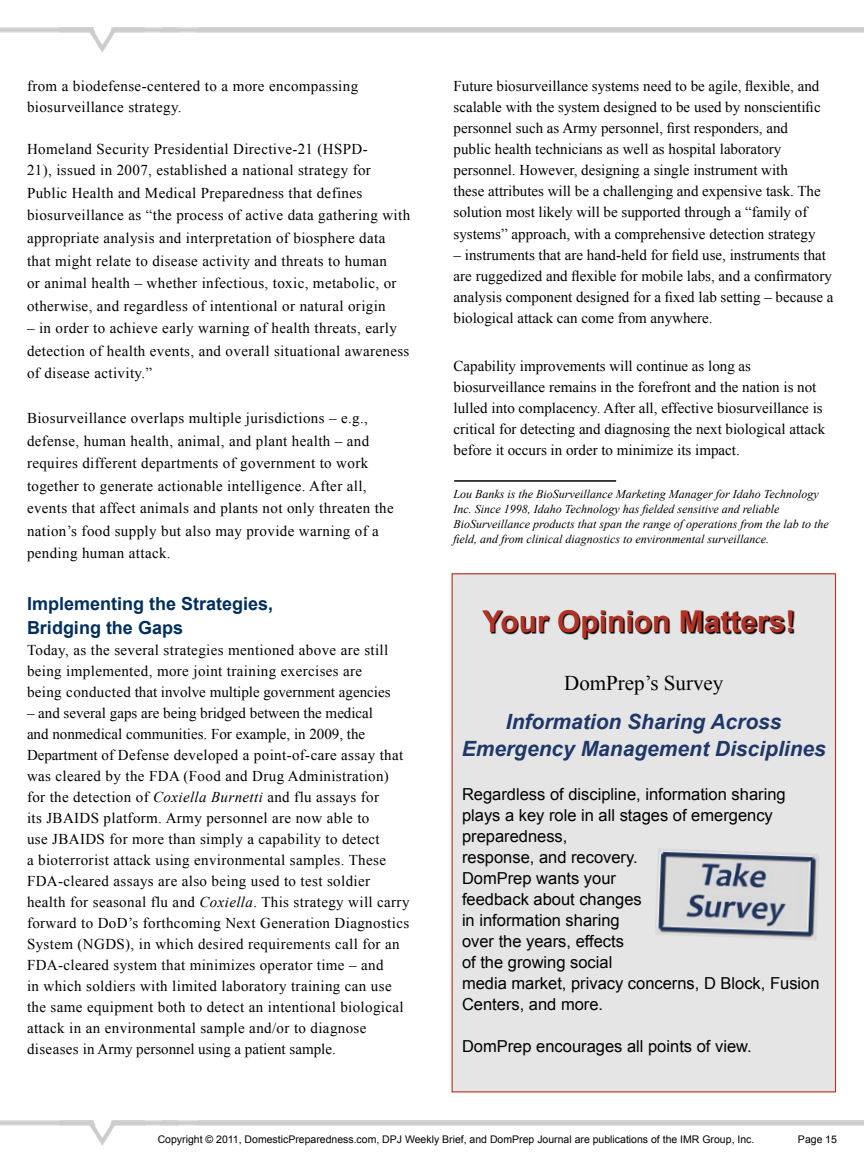
<style>
.page{position:relative;width:864px;height:1175px;background:#fff}
.page>*{position:absolute;margin:0;border:0;box-sizing:border-box;transform-origin:0 0}
.t1{font:700 30px "Arial";color:#b33125}
.t2{font:italic 700 21px/27px "Arial";color:#1f3769;text-align:center}
.t3{font:21px "Times New Roman";color:#000}
.t4{font:700 18px/24px "Arial";color:#002f5d}
.t5{font:16.5px/21px "Arial";color:#000}
.t6{font:15px/21px "Times New Roman";letter-spacing:.025em;color:#000}
.t7{font:15px/21px "Times New Roman";color:#000}
.t8{font:italic 12px/15px "Times New Roman";color:#000}
.t9{font:10.5px "Arial";color:#000}
.s1{font-style:italic}
</style>
<div class="page">
<hr style="left:454px;top:480px;width:162px;height:2px;background:#000">
<img style="left:0;top:27px;width:864px;height:26px">
<img style="left:0;top:1120px;width:864px;height:26px">
<div style="left:452px;top:574px;width:384px;height:517px;background:#e5e5e5"></div>
<img style="left:655px;top:848px;width:164px;height:92px">
<svg style="left:483px;top:611px;width:312px;height:29px"></svg>
<p class="t6" style="left:27px;top:76px;width:333px">from a biodefense-centered to a more encompassing biosurveillance strategy.</p>
<p class="t6" style="left:27px;top:139px;width:345px">Homeland Security Presidential Directive-21 (HSPD-<br>21), issued in 2007, established a national strategy for</p>
<p class="t6" style="left:27px;top:181px;width:385px;line-height:22.5px">Public Health and Medical Preparedness that defines biosurveillance as “the process of active data gathering with appropriate analysis and interpretation of biosphere data that might relate to disease activity and threats to human<br>or animal health – whether infectious, toxic, metabolic, or otherwise, and regardless of intentional or natural origin</p>
<p class="t6" style="left:27px;top:316px;width:384px;line-height:22.5px">– in order to achieve early warning of health threats, early detection of health events, and overall situational awareness of disease activity.”</p>
<p class="t6" style="left:27px;top:406px;width:368px;line-height:22.5px">Biosurveillance overlaps multiple jurisdictions – e.g., defense, human health, animal, and plant health – and requires different departments of government to work together to generate actionable intelligence. After all, events that affect animals and plants not only threaten the nation’s food supply but also may provide warning of a pending human attack.</p>
<p class="t4" style="left:27px;top:592px;width:248px">Implementing the Strategies,<br>Bridging the Gaps</p>
<p class="t6" style="left:27px;top:639px;width:365px">Today, as the several strategies mentioned above are still being implemented, more joint training exercises are being conducted that involve multiple government agencies</p>
<p class="t6" style="left:27px;top:702px;width:384px">– and several gaps are being bridged between the medical<br>and nonmedical communities. For example, in 2009, the Department of Defense developed a point-of-care assay that was cleared by the FDA (Food and Drug Administration) for the detection of <span class="s1">Coxiella Burnetti</span> and flu assays for<br>its JBAIDS platform. Army personnel are now able to<br>use JBAIDS for more than simply a capability to detect<br>a bioterrorist attack using environmental samples. These FDA-cleared assays are also being used to test soldier health for seasonal flu and <span class="s1">Coxiella</span>. This strategy will carry forward to DoD’s forthcoming Next Generation Diagnostics System (NGDS), in which desired requirements call for an FDA-cleared system that minimizes operator time – and<br>in which soldiers with limited laboratory training can use the same equipment both to detect an intentional biological attack in an environmental sample and/or to diagnose diseases in Army personnel using a patient sample.</p>
<p class="t7" style="left:454px;top:76px;width:369px">Future biosurveillance systems need to be agile, flexible, and scalable with the system designed to be used by nonscientific personnel such as Army personnel, first responders, and public health technicians as well as hospital laboratory personnel. However, designing a single instrument with these attributes will be a challenging and expensive task. The solution most likely will be supported through a “family of systems” approach, with a comprehensive detection strategy</p>
<p class="t7" style="left:454px;top:244px;width:381px">– instruments that are hand-held for field use, instruments that are ruggedized and flexible for mobile labs, and a confirmatory analysis component designed for a fixed lab setting – because a biological attack can come from anywhere.</p>
<p class="t7" style="left:454px;top:355px;width:373px">Capability improvements will continue as long as biosurveillance remains in the forefront and the nation is not lulled into complacency. After all, effective biosurveillance is critical for detecting and diagnosing the next biological attack before it occurs in order to minimize its impact.</p>
<p class="t8" style="left:454px;top:486px;width:377px">Lou Banks is the BioSurveillance Marketing Manager for Idaho Technology Inc. Since 1998, Idaho Technology has fielded sensitive and reliable BioSurveillance products that span the range of operations from the lab to the field, and from clinical diagnostics to environmental surveillance.</p>
<h1 class="t1" style="left:483px;top:602px;width:314px">Your Opinion Matters!</h1>
<h2 class="t3" style="left:564px;top:668px;width:161px">DomPrep’s Survey</h2>
<h2 class="t2" style="left:462px;top:708px;width:366px">Information Sharing Across<br>Emergency Management Disciplines</h2>
<p class="t5" style="left:462px;top:783px;width:359px">Regardless of discipline, information sharing plays a key role in all stages of emergency preparedness,<br>response, and recovery.<br>DomPrep wants your<br>feedback about changes<br>in information sharing<br>over the years, effects<br>of the growing social<br>media market, privacy concerns, D Block, Fusion<br>Centers, and more.</p>
<p class="t5" style="left:462px;top:1035px;width:291px">DomPrep encourages all points of view.</p>
<p class="t9" style="left:158px;top:1132px;width:598px">Copyright © 2011, DomesticPreparedness.com, DPJ Weekly Brief, and DomPrep Journal are publications of the IMR Group, Inc.</p>
<p class="t9" style="left:798px;top:1132px;width:40px">Page 15</p>
</div>
